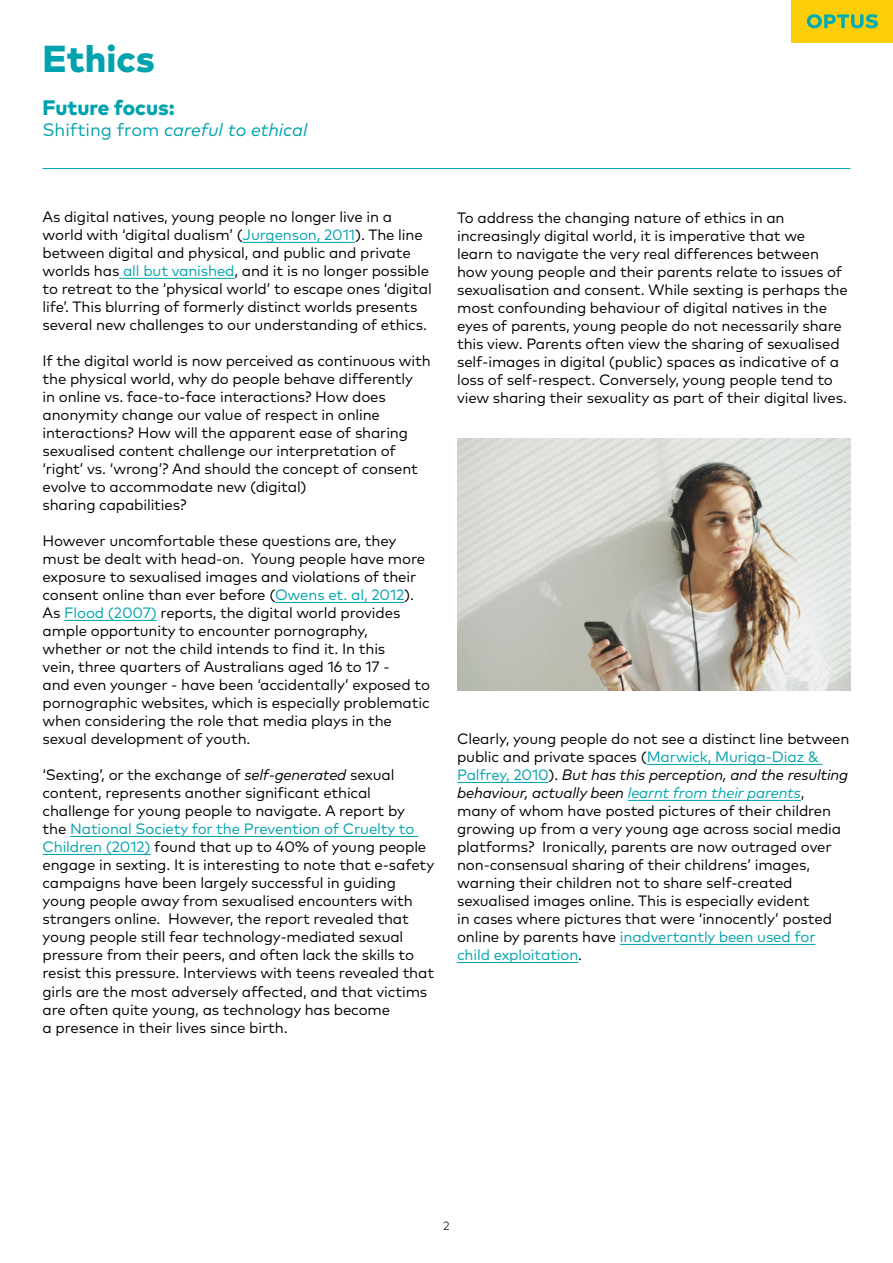
<style>
.page{position:relative;width:893px;height:1263px;background:#fff}
.page>*{position:absolute;margin:0;border:0;box-sizing:border-box;transform-origin:0 0}
.t1{font:800 37.5px "Mark OT";color:#00a3ad}
.t2{font:800 21px "Mark OT";letter-spacing:-.005em;color:#00a3ad}
.t3{font:italic 18px "Mark OT";color:#00a3ad}
.t4{font:15px/18px "Mark OT";letter-spacing:-.01em;color:#000}
.t5{font:300 12px "Mark OT";color:#000}
.s1{font-style:normal}
.s2{color:#00a3ad}
.s3{font-style:italic}
.s4{font-style:italic;color:#00a3ad}
</style>
<div class="page">
<hr style="left:243px;top:242px;width:112px;height:1px;background:#00a3ad">
<hr style="left:119px;top:278px;width:115px;height:1px;background:#00a3ad">
<hr style="left:275px;top:602px;width:129px;height:1px;background:#00a3ad">
<hr style="left:64px;top:620px;width:93px;height:1px;background:#00a3ad">
<hr style="left:70px;top:836px;width:348px;height:1px;background:#00a3ad">
<hr style="left:43px;top:854px;width:108px;height:1px;background:#00a3ad">
<hr style="left:43px;top:168px;width:807px;height:1px;background:#00a3ad">
<img style="left:457px;top:439px;width:393px;height:252px">
<hr style="left:647px;top:764px;width:175px;height:1px;background:#00a3ad">
<hr style="left:457px;top:782px;width:91px;height:1px;background:#00a3ad">
<hr style="left:628px;top:800px;width:173px;height:1px;background:#00a3ad">
<hr style="left:620px;top:944px;width:195px;height:1px;background:#00a3ad">
<hr style="left:457px;top:962px;width:121px;height:1px;background:#00a3ad">
<div style="left:792px;top:0;width:101px;height:43px;background:#fdce07"></div>
<svg style="left:807px;top:14px;width:71px;height:14px"></svg>
<h1 class="t1" style="left:43px;top:34px;width:114px">Ethics</h1>
<h2 class="t2" style="left:43px;top:93px;width:134px">Future focus:</h2>
<p class="t3" style="left:43px;top:119px;width:267px"><span class="s1">Shifting from</span> careful to ethical</p>
<p class="t4" style="left:43px;top:208px;width:391px">As digital natives, young people no longer live in a world with ‘digital dualism’ (<span class="s2">Jurgenson, 2011</span>). The line between digital and physical, and public and private worlds has <span class="s2">all but vanished</span>, and it is no longer possible to retreat to the ‘physical world’ to escape ones ‘digital life’. This blurring of formerly distinct worlds presents several new challenges to our understanding of ethics.</p>
<p class="t4" style="left:43px;top:352px;width:390px">If the digital world is now perceived as continuous with the physical world, why do people behave differently<br>in online vs. face-to-face interactions? How does anonymity change our value of respect in online interactions? How will the apparent ease of sharing sexualised content challenge our interpretation of ‘right’ vs. ‘wrong’? And should the concept of consent evolve to accommodate new (digital)<br>sharing capabilities?</p>
<p class="t4" style="left:43px;top:532px;width:389px">However uncomfortable these questions are, they must be dealt with head-on. Young people have more exposure to sexualised images and violations of their consent online than ever before (<span class="s2">Owens et. al, 2012</span>).<br>As <span class="s2">Flood (2007)</span> reports, the digital world provides ample opportunity to encounter pornography, whether or not the child intends to find it. In this<br>vein, three quarters of Australians aged 16 to 17 -<br>and even younger - have been ‘accidentally’ exposed to pornographic websites, which is especially problematic when considering the role that media plays in the sexual development of youth.</p>
<p class="t4" style="left:43px;top:766px;width:393px">‘Sexting’, or the exchange of <span class="s3">self-generated</span> sexual content, represents another significant ethical challenge for young people to navigate. A report by<br>the <span class="s2">National Society for the Prevention of Cruelty to Children (2012)</span> found that up to 40% of young people engage in sexting. It is interesting to note that e-safety campaigns have been largely successful in guiding young people away from sexualised encounters with strangers online. However, the report revealed that young people still fear technology-mediated sexual pressure from their peers, and often lack the skills to resist this pressure. Interviews with teens revealed that girls are the most adversely affected, and that victims are often quite young, as technology has become<br>a presence in their lives since birth.</p>
<p class="t4" style="left:457px;top:208px;width:392px">To address the changing nature of ethics in an increasingly digital world, it is imperative that we<br>learn to navigate the very real differences between how young people and their parents relate to issues of sexualisation and consent. While sexting is perhaps the most confounding behaviour of digital natives in the eyes of parents, young people do not necessarily share this view. Parents often view the sharing of sexualised self-images in digital (public) spaces as indicative of a loss of self-respect. Conversely, young people tend to view sharing their sexuality as part of their digital lives.</p>
<p class="t4" style="left:457px;top:730px;width:394px">Clearly, young people do not see a distinct line between public and private spaces (<span class="s2">Marwick, Muriga-Diaz &amp; Palfrey, 2010</span>). <span class="s3">But has this perception, and the resulting behaviour, actually been</span> <span class="s4">learnt from their parents</span>,<br>many of whom have posted pictures of their children growing up from a very young age across social media platforms? Ironically, parents are now outraged over non-consensual sharing of their childrens’ images, warning their children not to share self-created sexualised images online. This is especially evident<br>in cases where pictures that were ‘innocently’ posted online by parents have <span class="s2">inadvertantly been used for child exploitation</span>.</p>
<p class="t5" style="left:443px;top:1218px;width:8px">2</p>
</div>
